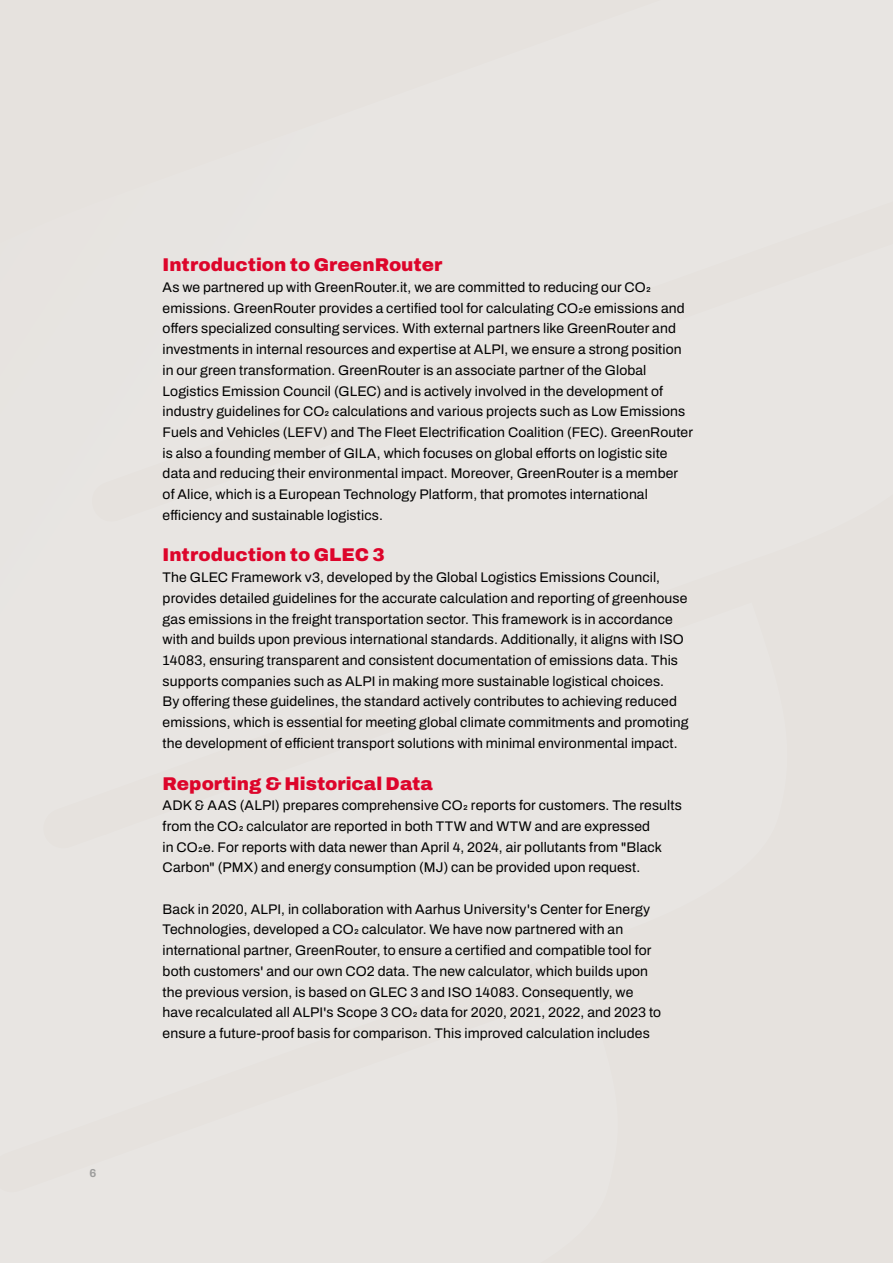
<style>
.page{position:relative;width:893px;height:1263px;background:#e8e5e2}
.page>*{position:absolute;margin:0;border:0;box-sizing:border-box;transform-origin:0 0}
.ALPI_Brødtekst{font:900 18.45px "Archivo";color:#dd052b}
.ALPI_Brødtekst-2{font:13.95px/20.7px "Archivo";letter-spacing:.01em;color:#000}
.t1{font:700 11.55px "Archivo";color:#9d9d9c}
</style>
<div class="page">
<p class="t1" style="left:90px;top:1165px;width:8px">6</p>
<p class="ALPI_Brødtekst" style="left:163px;top:251px;width:281px">Introduction to GreenRouter</p>
<p class="ALPI_Brødtekst-2" style="left:163px;top:277px;width:532px">As we partnered up with GreenRouter.it, we are committed to reducing our CO2 emissions. GreenRouter provides a certified tool for calculating CO2e emissions and offers specialized consulting services. With external partners like GreenRouter and investments in internal resources and expertise at ALPI, we ensure a strong position in our green transformation. GreenRouter is an associate partner of the Global Logistics Emission Council (GLEC) and is actively involved in the development of industry guidelines for CO2 calculations and various projects such as Low Emissions Fuels and Vehicles (LEFV) and The Fleet Electrification Coalition (FEC). GreenRouter is also a founding member of GILA, which focuses on global efforts on logistic site data and reducing their environmental impact. Moreover, GreenRouter is a member of Alice, which is a European Technology Platform, that promotes international efficiency and sustainable logistics.</p>
<p class="ALPI_Brødtekst" style="left:163px;top:541px;width:224px">Introduction to GLEC 3</p>
<p class="ALPI_Brødtekst-2" style="left:163px;top:567px;width:527px">The GLEC Framework v3, developed by the Global Logistics Emissions Council, provides detailed guidelines for the accurate calculation and reporting of greenhouse gas emissions in the freight transportation sector. This framework is in accordance with and builds upon previous international standards. Additionally, it aligns with ISO 14083, ensuring transparent and consistent documentation of emissions data. This supports companies such as ALPI in making more sustainable logistical choices.<br>By offering these guidelines, the standard actively contributes to achieving reduced emissions, which is essential for meeting global climate commitments and promoting the development of efficient transport solutions with minimal environmental impact.</p>
<p class="ALPI_Brødtekst" style="left:163px;top:769px;width:272px">Reporting &amp; Historical Data</p>
<p class="ALPI_Brødtekst-2" style="left:163px;top:795px;width:521px">ADK &amp; AAS (ALPI) prepares comprehensive CO2 reports for customers. The results from the CO2 calculator are reported in both TTW and WTW and are expressed<br>in CO2e. For reports with data newer than April 4, 2024, air pollutants from "Black Carbon" (PMX) and energy consumption (MJ) can be provided upon request.</p>
<p class="ALPI_Brødtekst-2" style="left:163px;top:898px;width:500px">Back in 2020, ALPI, in collaboration with Aarhus University's Center for Energy Technologies, developed a CO2 calculator. We have now partnered with an international partner, GreenRouter, to ensure a certified and compatible tool for both customers' and our own CO2 data. The new calculator, which builds upon the previous version, is based on GLEC 3 and ISO 14083. Consequently, we have recalculated all ALPI's Scope 3 CO2 data for 2020, 2021, 2022, and 2023 to ensure a future-proof basis for comparison. This improved calculation includes</p>
</div>
